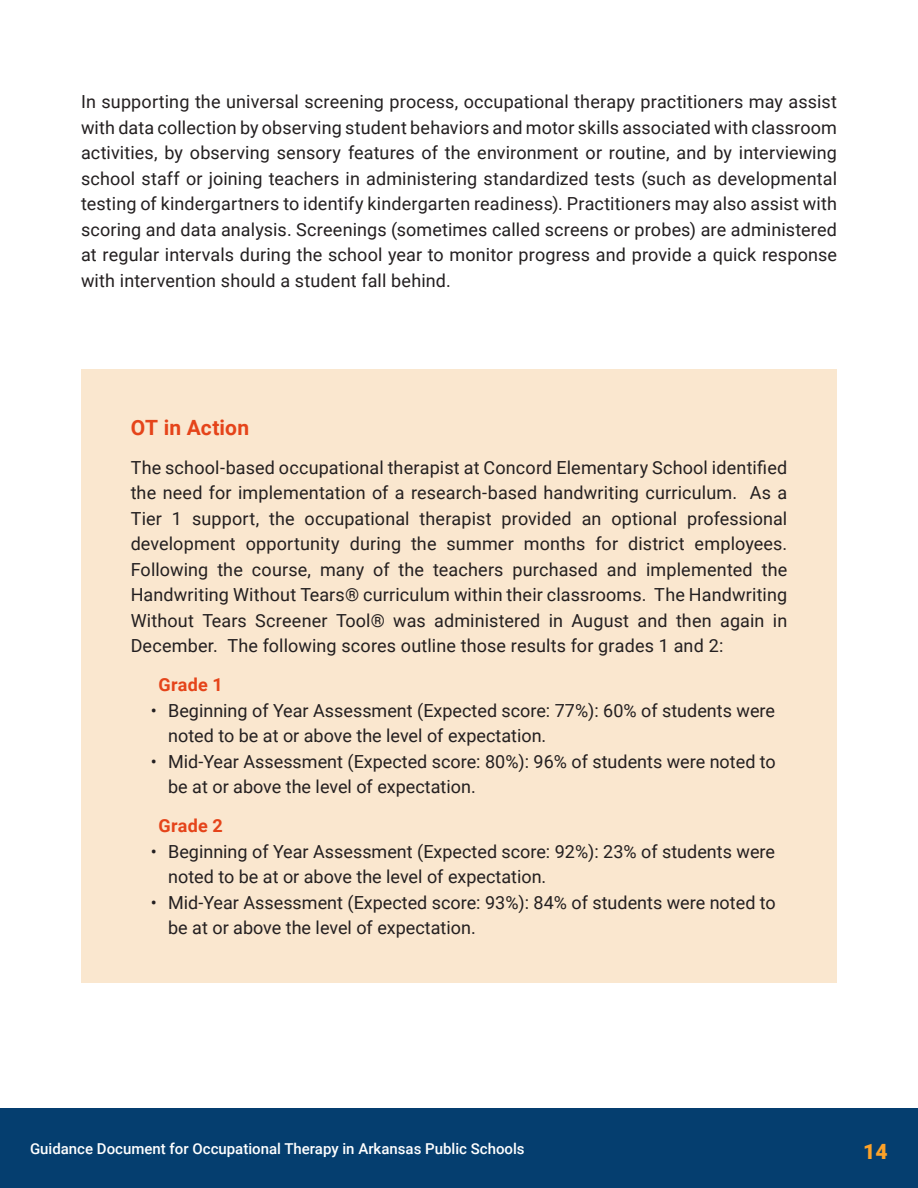
<style>
.page{position:relative;width:918px;height:1188px;background:#fff}
.page>*{position:absolute;margin:0;border:0;box-sizing:border-box;transform-origin:0 0}
.t1{font:700 21px "Roboto";letter-spacing:.005em;color:#e5441a}
.t2{font:900 21px "Roboto";color:#fda228}
.t3{font:18px/25.5px "Roboto";color:#231f20}
.t4{font:700 18px "Roboto";letter-spacing:.01em;color:#e5441a}
.t5{font:500 15px "Roboto";color:#fff}
</style>
<div class="page">
<div style="left:0;top:1108px;width:918px;height:80px;background:#053e6f"></div>
<div style="left:81px;top:370px;width:756px;height:613px;background:#fae7cf"></div>
<p class="t3" style="left:81px;top:88px;width:758px;text-align:justify">In supporting the universal screening process, occupational therapy practitioners may assist with data collection by observing student behaviors and motor skills associated with classroom activities, by observing sensory features of the environment or routine, and by interviewing school staff or joining teachers in administering standardized tests (such as developmental testing of kindergartners to identify kindergarten readiness). Practitioners may also assist with scoring and data analysis. Screenings (sometimes called screens or probes) are administered at regular intervals during the school year to monitor progress and provide a quick response with intervention should a student fall behind.</p>
<p class="t1" style="left:131px;top:412px;width:120px">OT in Action</p>
<p class="t3" style="left:131px;top:454px;width:658px;text-align:justify">The school-based occupational therapist at Concord Elementary School identified the need for implementation of a research-based handwriting curriculum. As a Tier 1 support, the occupational therapist provided an optional professional development opportunity during the summer months for district employees.<br>Following the course, many of the teachers purchased and implemented the Handwriting Without Tears® curriculum within their classrooms. The Handwriting Without Tears Screener Tool® was administered in August and then again in December. The following scores outline those results for grades 1 and 2:</p>
<p class="t4" style="left:158px;top:672px;width:66px">Grade 1</p>
<p class="t3" style="left:168px;top:697px;width:608px;text-indent:-17px">• Beginning of Year Assessment (Expected score: 77%): 60% of students were noted to be at or above the level of expectation.</p>
<p class="t3" style="left:168px;top:748px;width:609px;text-indent:-17px">• Mid-Year Assessment (Expected score: 80%): 96% of students were noted to be at or above the level of expectation.</p>
<p class="t4" style="left:159px;top:813px;width:66px">Grade 2</p>
<p class="t3" style="left:168px;top:838px;width:608px;text-indent:-17px">• Beginning of Year Assessment (Expected score: 92%): 23% of students were noted to be at or above the level of expectation.</p>
<p class="t3" style="left:168px;top:889px;width:609px;text-indent:-17px">• Mid-Year Assessment (Expected score: 93%): 84% of students were noted to be at or above the level of expectation.</p>
<p class="t5" style="left:30px;top:1138px;width:496px">Guidance Document for Occupational Therapy in Arkansas Public Schools</p>
<p class="t2" style="left:863px;top:1137px;width:26px">14</p>
</div>
